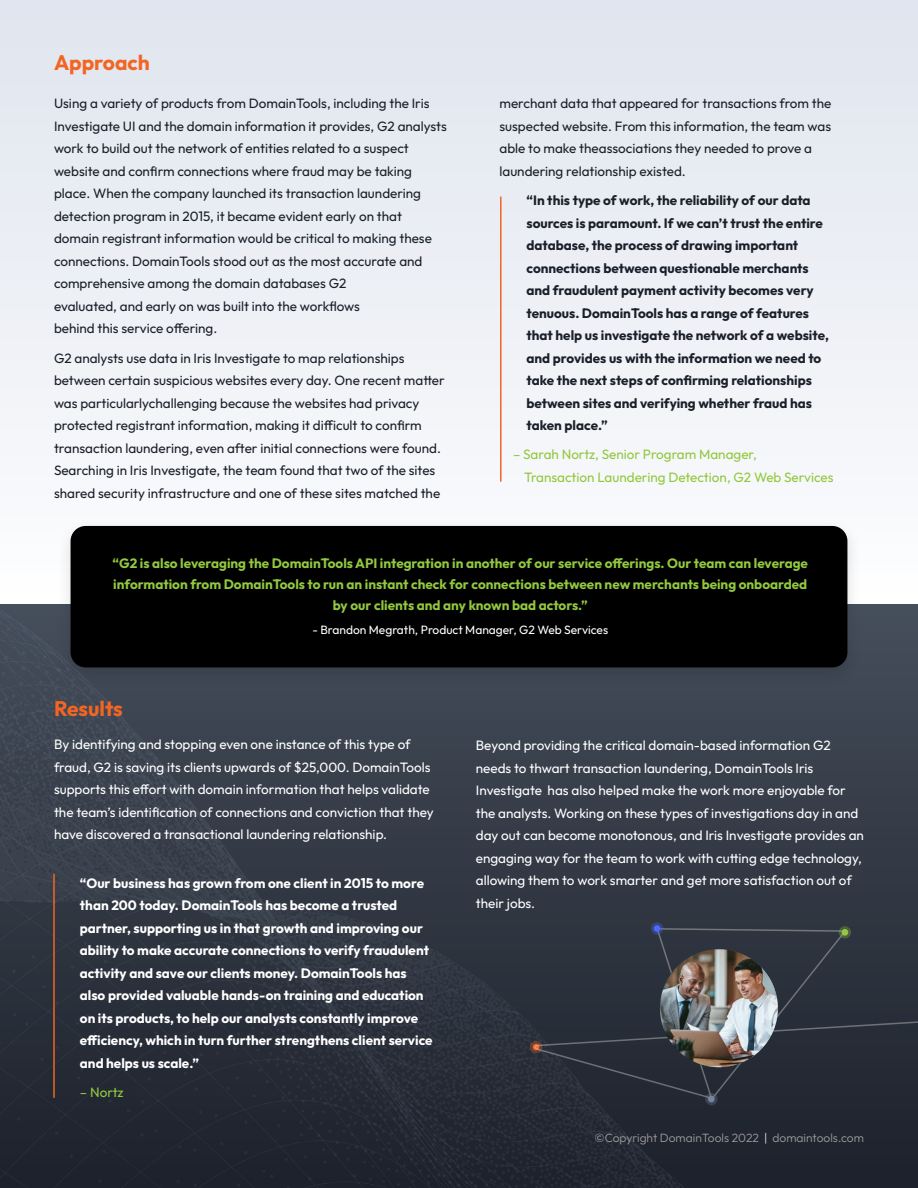
<style>
.page{position:relative;width:918px;height:1188px;background:#fff}
.page>*{position:absolute;margin:0;border:0;box-sizing:border-box;transform-origin:0 0}
.t1{font:700 21px "Outfit";color:#f26522}
.Body{font:13.5px/22.5px "Outfit";color:#1a1f29}
.t2{font:13.5px/22.5px "Outfit";color:#fff}
.Body-2{font:700 13.5px/22.5px "Outfit";color:#1a1f29}
.t3{font:700 13.5px/22.5px "Outfit";color:#fff}
.t4{font:700 13.5px/21px "Outfit";color:#92c83e}
.Body-3{font:13.5px/22.5px "Outfit";color:#92c83e}
.t5{font:12px "Outfit";color:#fff}
.t6{font:300 12px "Outfit";color:#9f9da2}
.s1{color:#dfe4ec}
</style>
<div class="page">
<img style="left:0;top:604px;width:918px;height:584px">
<div style="left:0;top:0;width:918px;height:604px;background:#eceff5"></div>
<div style="left:56px;top:518px;width:807px;height:171px;background:#000;opacity:.13"></div>
<div style="left:71px;top:526px;width:776px;height:141px;background:#000;border-radius:15px"></div>
<hr style="left:53px;top:874px;width:2px;height:224px;background:#f26522">
<svg style="left:530px;top:1041px;width:13px;height:13px"></svg>
<div style="left:533px;top:927px;width:385px;height:174px;background:#292f39"></div>
<svg style="left:705px;top:1093px;width:13px;height:13px"></svg>
<div style="left:708px;top:1096px;width:7px;height:7px;background:#74859d;border-radius:50%"></div>
<svg style="left:651px;top:922px;width:13px;height:13px"></svg>
<div style="left:654px;top:925px;width:7px;height:7px;background:#4c68fd;border-radius:50%"></div>
<svg style="left:838px;top:926px;width:13px;height:13px"></svg>
<div style="left:841px;top:929px;width:7px;height:7px;background:#92c83e;border-radius:50%"></div>
<img style="left:660px;top:949px;width:118px;height:118px;border-radius:58px">
<hr style="left:500px;top:197px;width:2px;height:285px;background:#f26522">
<h3 class="t1" style="left:54px;top:50px;width:97px">Approach</h3>
<p class="Body" style="left:54px;top:92px;width:394px">Using a variety of products from DomainTools, including the Iris Investigate UI and the domain information it provides, G2 analysts work to build out the network of entities related to a suspect website and confirm connections where fraud may be taking place. When the company launched its transaction laundering detection program in 2015, it became evident early on that domain registrant information would be critical to making these connections. DomainTools stood out as the most accurate and comprehensive among the domain databases G2<br>evaluated, and early on was built into the workflows<br>behind this service offering.</p>
<p class="Body" style="left:54px;top:347px;width:392px">G2 analysts use data in Iris Investigate to map relationships between certain suspicious websites every day. One recent matter was particularlychallenging because the websites had privacy protected registrant information, making it difficult to confirm transaction laundering, even after initial connections were found.<br>Searching in Iris Investigate, the team found that two of the sites shared security infrastructure and one of these sites matched the</p>
<p class="Body" style="left:500px;top:92px;width:334px">merchant data that appeared for transactions from the suspected website. From this information, the team was able to make theassociations they needed to prove a laundering relationship existed.</p>
<p class="Body-2" style="left:526px;top:189px;width:304px">“In this type of work, the reliability of our data sources is paramount. If we can’t trust the entire database, the process of drawing important connections between questionable merchants and fraudulent payment activity becomes very tenuous. DomainTools has a range of features that help us investigate the network of a website, and provides us with the information we need to take the next steps of confirming relationships between sites and verifying whether fraud has taken place.”</p>
<p class="Body-3" style="left:524px;top:443px;width:311px;text-indent:-11px">– Sarah Nortz, Senior Program Manager,<br>Transaction Laundering Detection, G2 Web Services</p>
<h3 class="t4" style="left:113px;top:553px;width:697px">“G2 is also leveraging the DomainTools API integration in another of our service offerings. Our team can leverage information from DomainTools to run an instant check for connections between new merchants being onboarded</h3>
<h3 class="t4" style="left:333px;top:595px;width:256px">by our clients and any known bad actors.”</h3>
<h3 class="t5" style="left:312px;top:623px;width:297px">- Brandon Megrath, Product Manager, G2 Web Services</h3>
<h3 class="t1" style="left:54px;top:697px;width:70px">Results</h3>
<p class="t2" style="left:54px;top:733px;width:381px">By identifying and stopping even one instance of this type of fraud, G2 is saving its clients upwards of $25,000. DomainTools supports this effort with domain information that helps validate the team’s identification of connections and conviction that they have discovered a transactional laundering relationship.</p>
<p class="t2" style="left:476px;top:734px;width:390px">Beyond providing the critical domain-based information G2 needs to thwart transaction laundering, DomainTools Iris Investigate has also helped make the work more enjoyable for the analysts. Working on these types of investigations day in and day out can become monotonous, and Iris Investigate provides an engaging way for the team to work with cutting edge technology, allowing them to work smarter and get more satisfaction out of their jobs.</p>
<p class="t3" style="left:80px;top:872px;width:354px">“Our business has grown from one client in 2015 to more than 200 today. DomainTools has become a trusted partner, supporting us in that growth and improving our ability to make accurate connections to verify fraudulent activity and save our clients money. DomainTools has also provided valuable hands-on training and education on its products, to help our analysts constantly improve efficiency, which in turn further strengthens client service and helps us scale.”</p>
<p class="Body-3" style="left:80px;top:1081px;width:45px">– Nortz</p>
<p class="t6" style="left:595px;top:1131px;width:271px">©Copyright DomainTools 2022 <span class="s1">|</span> domaintools.com</p>
</div>
